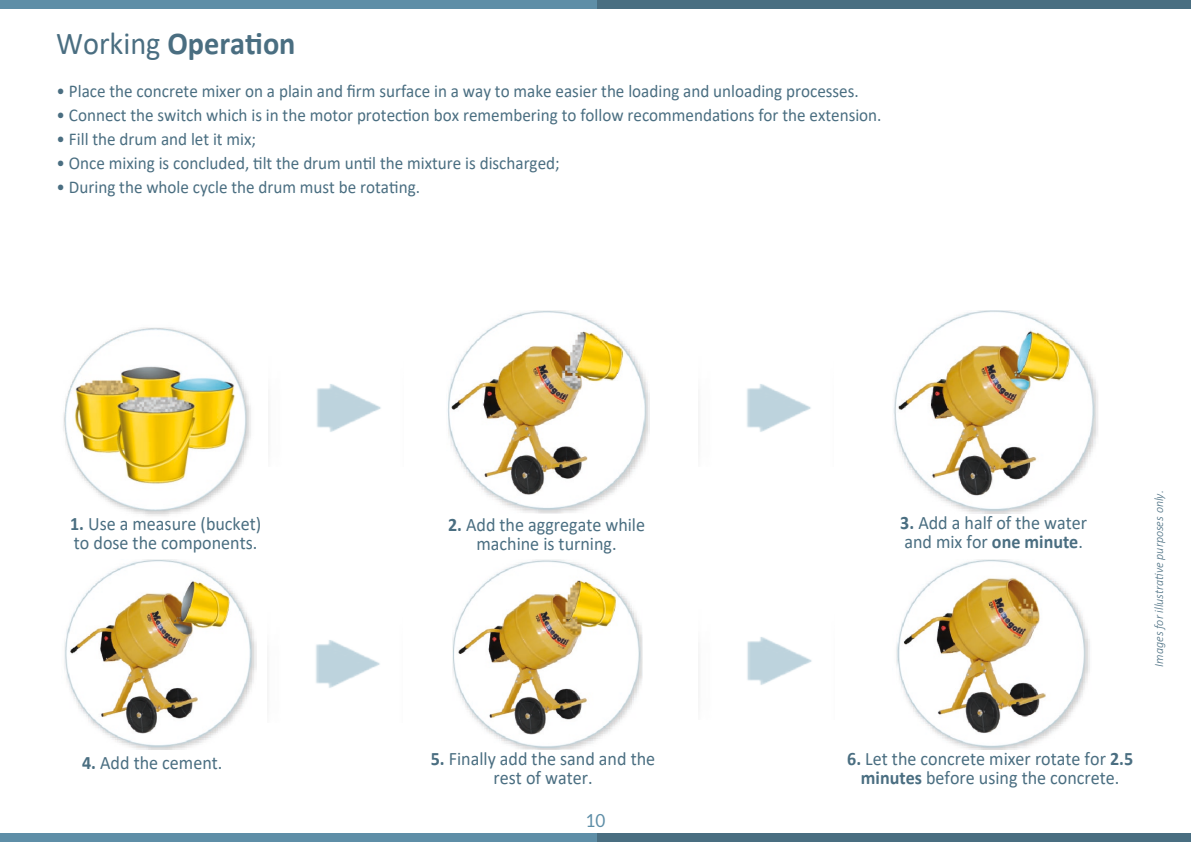
<style>
.page{position:relative;width:1191px;height:842px;background:#fff}
.page>*{position:absolute;margin:0;border:0;box-sizing:border-box;transform-origin:0 0}
.t1{font:700 32px "Calibri";color:#4a6e81;scale:.95 1}
.t2{font:19px/19px "Calibri";color:#4a6e81;text-align:center;scale:.95 1}
.t3{font:18px "Calibri";color:#4a6e81;scale:.95 1}
.t4{font:18px "Lato";color:#5e8ea7;scale:.95 1}
.t5{font:italic 300 12.6px "Calibri";color:#4a6e81;scale:.95 1}
.s1{font-weight:400}
.s2{font-weight:700}
</style>
<div class="page">
<div style="left:594px;top:0;width:597px;height:8px;background:#496e81"></div>
<div style="left:0;top:0;width:596px;height:8px;background:#5e8ea7"></div>
<div style="left:594px;top:834px;width:597px;height:8px;background:#496e81"></div>
<div style="left:0;top:834px;width:596px;height:8px;background:#5e8ea7"></div>
<img style="left:317px;top:384px;width:64px;height:48px">
<img style="left:747px;top:384px;width:64px;height:48px">
<img style="left:316px;top:640px;width:64px;height:48px">
<img style="left:747px;top:637px;width:65px;height:48px">
<img style="left:63px;top:327px;width:188px;height:189px">
<img style="left:447px;top:310px;width:202px;height:203px">
<img style="left:893px;top:310px;width:205px;height:203px">
<img style="left:64px;top:559px;width:193px;height:190px">
<img style="left:452px;top:559px;width:190px;height:190px">
<img style="left:896px;top:559px;width:194px;height:190px">
<h1 class="t1" style="left:56px;top:21px;width:254px"><span class="s1">Working</span> Operation</h1>
<p class="t3" style="left:57px;top:78px;width:846px">• Place the concrete mixer on a plain and firm surface in a way to make easier the loading and unloading processes.</p>
<p class="t3" style="left:57px;top:102px;width:870px">• Connect the switch which is in the motor protection box remembering to follow recommendations for the extension.</p>
<p class="t3" style="left:57px;top:126px;width:211px">• Fill the drum and let it mix;</p>
<p class="t3" style="left:57px;top:150px;width:531px">• Once mixing is concluded, tilt the drum until the mixture is discharged;</p>
<p class="t3" style="left:57px;top:174px;width:384px">• During the whole cycle the drum must be rotating.</p>
<p class="t2" style="left:70px;top:513px;width:203px;text-align:left"><span class="s2">1.</span> Use a measure (bucket) to dose the components.</p>
<p class="t2" style="left:448px;top:515px;width:209px"><span class="s2">2.</span> Add the aggregate while machine is turning.</p>
<p class="t2" style="left:900px;top:513px;width:198px;text-align:left"><span class="s2">3.</span> Add a half of the water and mix for <span class="s2">one minute</span>.</p>
<p class="t5" style="left:1151px;top:667px;width:187px;rotate:-90deg">Images for illustrative purposes only.</p>
<p class="t2" style="left:82px;top:752px;width:149px"><span class="s2">4.</span> Add the cement.</p>
<p class="t2" style="left:431px;top:748px;width:238px"><span class="s2">5.</span> Finally add the sand and the rest of water.</p>
<p class="t2" style="left:847px;top:748px;width:302px"><span class="s2">6.</span> Let the concrete mixer rotate for <span class="s2">2.5 minutes</span> before using the concrete.</p>
<p class="t4" style="left:585px;top:811px;width:22px">10</p>
</div>
